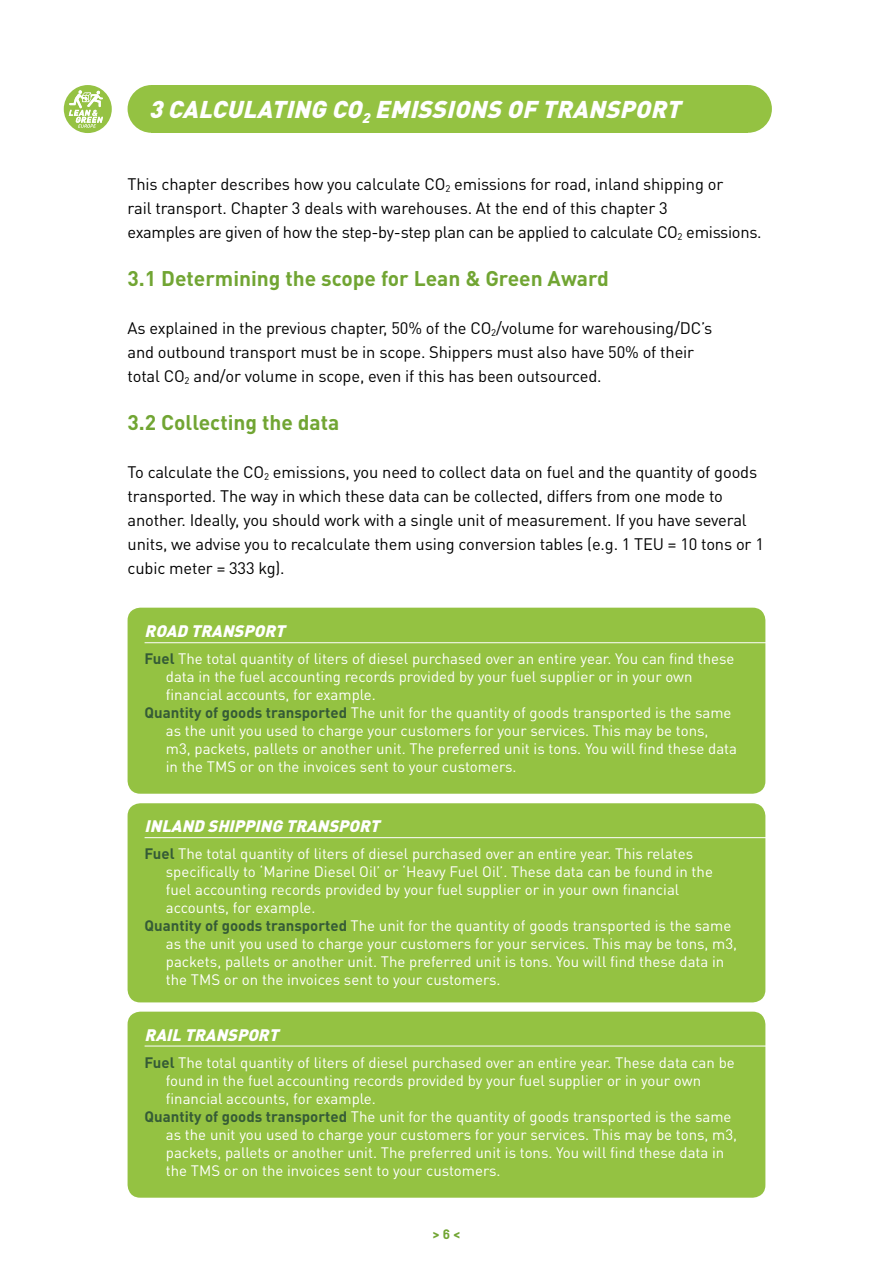
<style>
.page{position:relative;width:893px;height:1263px;background:#fff}
.page>*{position:absolute;margin:0;border:0;box-sizing:border-box;transform-origin:0 0}
.t1{font:italic 900 24px "DIN Pro";color:#fff}
.t2{font:700 21px "DIN Pro";color:#71a533}
.t3{font:16.5px/24px "DIN Pro";letter-spacing:-.01em;color:#000}
.t4{font:italic 900 16.5px "DIN Pro";color:#fff}
.t5{font:15px "DIN Pro";color:#fff}
.t6{font:700 13.5px "DIN Pro";color:#71a533}
.s1{font-weight:700;color:#355b36}
</style>
<div class="page">
<div style="left:151px;top:85px;width:597px;height:48px;background:#94c242"></div>
<div style="left:128px;top:85px;width:47px;height:48px;background:#94c242;border-radius:50%"></div>
<div style="left:724px;top:85px;width:48px;height:48px;background:#94c242;border-radius:50%"></div>
<div style="left:128px;top:1012px;width:637px;height:186px;background:#94c242;border-radius:13px"></div>
<div style="left:128px;top:803px;width:637px;height:199px;background:#94c242;border-radius:13px"></div>
<div style="left:128px;top:608px;width:637px;height:186px;background:#94c242;border-radius:13px"></div>
<hr style="left:145px;top:642px;width:686px;height:1px;background:#fff">
<hr style="left:145px;top:837px;width:686px;height:1px;background:#fff">
<hr style="left:145px;top:1046px;width:686px;height:1px;background:#fff">
<svg style="left:64px;top:85px;width:48px;height:48px"></svg>
<h1 class="t1" style="left:149px;top:93px;width:540px">3 CALCULATING CO<sub>2</sub> EMISSIONS OF TRANSPORT</h1>
<p class="t3" style="left:128px;top:171px;width:636px">This chapter describes how you calculate CO<sub>2</sub> emissions for road, inland shipping or<br>rail transport. Chapter 3 deals with warehouses. At the end of this chapter 3<br>examples are given of how the step-by-step plan can be applied to calculate CO<sub>2</sub> emissions.</p>
<h2 class="t2" style="left:128px;top:264px;width:483px">3.1 Determining the scope for Lean &amp; Green Award</h2>
<p class="t3" style="left:128px;top:315px;width:586px">As explained in the previous chapter, 50% of the CO<sub>2</sub>/volume for warehousing/DC’s and outbound transport must be in scope. Shippers must also have 50% of their total CO<sub>2</sub> and/or volume in scope, even if this has been outsourced.</p>
<h2 class="t2" style="left:128px;top:408px;width:213px">3.2 Collecting the data</h2>
<p class="t3" style="left:128px;top:459px;width:638px">To calculate the CO<sub>2</sub> emissions, you need to collect data on fuel and the quantity of goods transported. The way in which these data can be collected, differs from one mode to another. Ideally, you should work with a single unit of measurement. If you have several units, we advise you to recalculate them using conversion tables (e.g. 1 TEU = 10 tons or 1 cubic meter = 333 kg).</p>
<p class="t4" style="left:145px;top:620px;width:147px">ROAD TRANSPORT</p>
<p class="t5" style="left:145px;top:649px;width:591px"><span class="s1">Fuel</span> The total quantity of liters of diesel purchased over an entire year. You can find these</p>
<p class="t5" style="left:166px;top:667px;width:528px">data in the fuel accounting records provided by your fuel supplier or in your own</p>
<p class="t5" style="left:166px;top:685px;width:212px">financial accounts, for example.</p>
<p class="t5" style="left:145px;top:703px;width:588px"><span class="s1">Quantity of goods transported</span> The unit for the quantity of goods transported is the same</p>
<p class="t5" style="left:166px;top:721px;width:544px">as the unit you used to charge your customers for your services. This may be tons,</p>
<p class="t5" style="left:166px;top:739px;width:573px">m3, packets, pallets or another unit. The preferred unit is tons. You will find these data</p>
<p class="t5" style="left:166px;top:757px;width:352px">in the TMS or on the invoices sent to your customers.</p>
<p class="t4" style="left:145px;top:815px;width:241px">INLAND SHIPPING TRANSPORT</p>
<p class="t5" style="left:145px;top:844px;width:550px"><span class="s1">Fuel</span> The total quantity of liters of diesel purchased over an entire year. This relates</p>
<p class="t5" style="left:166px;top:862px;width:549px">specifically to ‘Marine Diesel Oil’ or ‘Heavy Fuel Oil’. These data can be found in the</p>
<p class="t5" style="left:166px;top:880px;width:515px">fuel accounting records provided by your fuel supplier or in your own financial</p>
<p class="t5" style="left:166px;top:898px;width:151px">accounts, for example.</p>
<p class="t5" style="left:145px;top:916px;width:588px"><span class="s1">Quantity of goods transported</span> The unit for the quantity of goods transported is the same</p>
<p class="t5" style="left:166px;top:934px;width:573px">as the unit you used to charge your customers for your services. This may be tons, m3,</p>
<p class="t5" style="left:166px;top:952px;width:560px">packets, pallets or another unit. The preferred unit is tons. You will find these data in</p>
<p class="t5" style="left:166px;top:970px;width:336px">the TMS or on the invoices sent to your customers.</p>
<p class="t4" style="left:145px;top:1024px;width:140px">RAIL TRANSPORT</p>
<p class="t5" style="left:145px;top:1053px;width:592px"><span class="s1">Fuel</span> The total quantity of liters of diesel purchased over an entire year. These data can be</p>
<p class="t5" style="left:166px;top:1071px;width:537px">found in the fuel accounting records provided by your fuel supplier or in your own</p>
<p class="t5" style="left:166px;top:1089px;width:212px">financial accounts, for example.</p>
<p class="t5" style="left:145px;top:1107px;width:588px"><span class="s1">Quantity of goods transported</span> The unit for the quantity of goods transported is the same</p>
<p class="t5" style="left:166px;top:1125px;width:573px">as the unit you used to charge your customers for your services. This may be tons, m3,</p>
<p class="t5" style="left:166px;top:1143px;width:560px">packets, pallets or another unit. The preferred unit is tons. You will find these data in</p>
<p class="t5" style="left:166px;top:1161px;width:336px">the TMS or on the invoices sent to your customers.</p>
<p class="t6" style="left:432px;top:1225px;width:30px">&gt; 6 &lt;</p>
</div>
